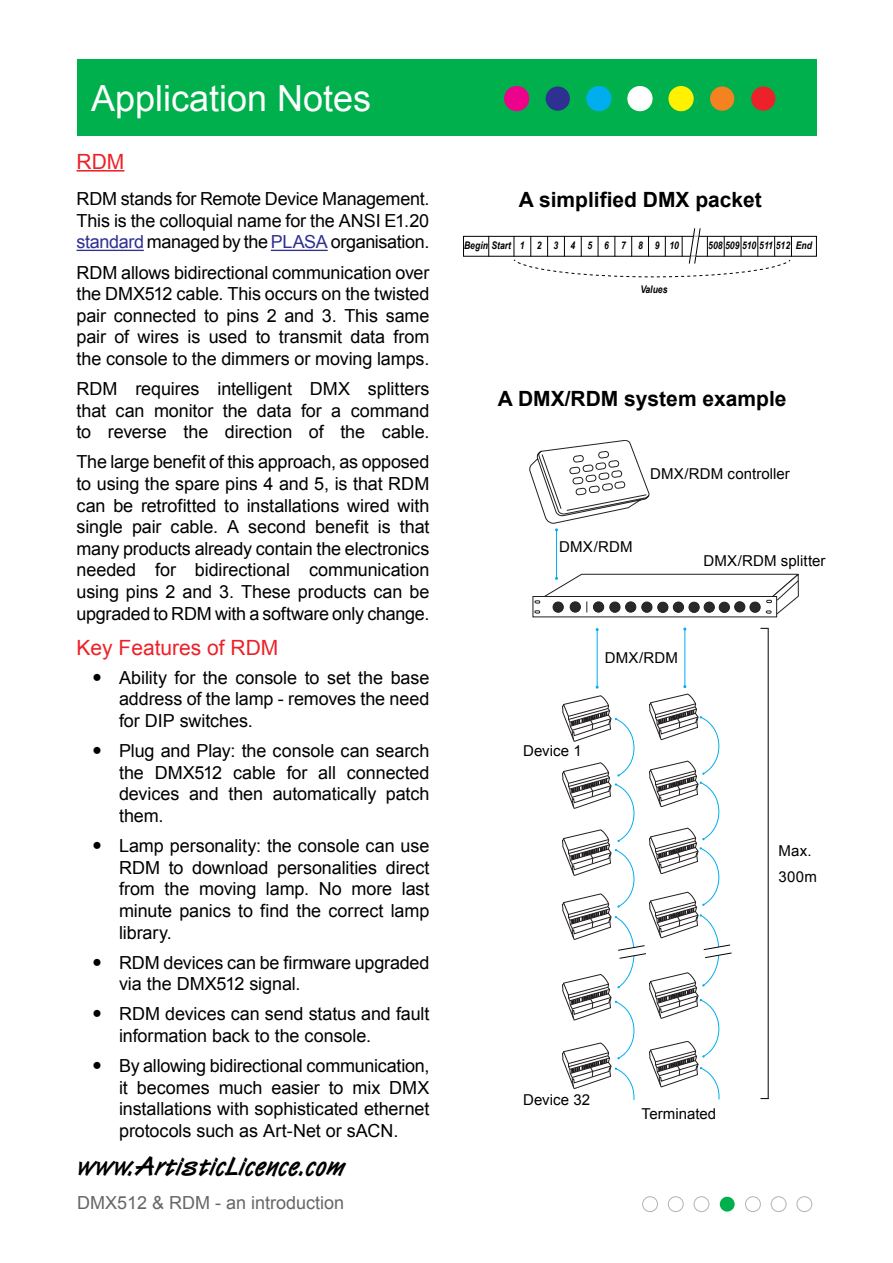
<style>
.page{position:relative;width:893px;height:1263px;background:#fff}
.page>*{position:absolute;margin:0;border:0;box-sizing:border-box;transform-origin:0 0}
.t1{font:36px "Arial";color:#fff}
.t2{font:27px "Van Dijk Bold Let Plain";color:#000}
.t3{font:700 21px "Arial";color:#000}
.Main_body{font:21px "Arial";color:#ed2129}
.Main_body-2{font:18px/21.6px "Arial";letter-spacing:-.01em;color:#000;text-align:justify}
.Bullet_list{font:18px/21.6px "Arial";letter-spacing:-.005em;color:#000;text-align:justify}
.t4{font:18px "Arial";color:#666}
.Main_body-3{font:15px "Arial";letter-spacing:.005em;color:#000}
.Body_Text_2{font:italic 700 10.5px "Arial Narrow";color:#000}
.s1{color:#2e3092}
</style>
<div class="page">
<div style="left:797px;top:1196px;width:15px;height:16px;border:1px solid #b3b3b3;border-radius:50%"></div>
<div style="left:771px;top:1196px;width:15px;height:16px;border:1px solid #b3b3b3;border-radius:50%"></div>
<div style="left:745px;top:1196px;width:16px;height:16px;border:1px solid #b3b3b3;border-radius:50%"></div>
<div style="left:720px;top:1197px;width:15px;height:14px;background:#00b04c;border-radius:50%"></div>
<div style="left:694px;top:1196px;width:15px;height:16px;border:1px solid #b3b3b3;border-radius:50%"></div>
<div style="left:668px;top:1196px;width:16px;height:16px;border:1px solid #b3b3b3;border-radius:50%"></div>
<div style="left:642px;top:1196px;width:16px;height:16px;border:1px solid #b3b3b3;border-radius:50%"></div>
<div style="left:77px;top:60px;width:739px;height:76px;background:#00b04c"></div>
<div style="left:751px;top:87px;width:24px;height:24px;background:#ed2129;border-radius:50%"></div>
<div style="left:710px;top:87px;width:24px;height:24px;background:#f58220;border-radius:50%"></div>
<div style="left:669px;top:87px;width:24px;height:24px;background:#fff101;border-radius:50%"></div>
<div style="left:669px;top:86px;width:24px;height:25px;border:1px solid #fff101;border-radius:50%"></div>
<div style="left:628px;top:87px;width:24px;height:24px;background:#fff;border-radius:50%"></div>
<div style="left:627px;top:86px;width:25px;height:25px;border:1px solid #fff;border-radius:50%"></div>
<div style="left:587px;top:87px;width:24px;height:24px;background:#00aeef;border-radius:50%"></div>
<div style="left:586px;top:86px;width:25px;height:25px;border:1px solid #00aeef;border-radius:50%"></div>
<div style="left:546px;top:87px;width:24px;height:24px;background:#2e3092;border-radius:50%"></div>
<div style="left:505px;top:87px;width:24px;height:24px;background:#ed028c;border-radius:50%"></div>
<div style="left:504px;top:86px;width:25px;height:25px;border:1px solid #ed028c;border-radius:50%"></div>
<hr style="left:77px;top:170px;width:47px;height:2px;background:#ed2129">
<hr style="left:77px;top:250px;width:67px;height:1px;background:#2e3092">
<hr style="left:271px;top:250px;width:57px;height:1px;background:#2e3092">
<svg style="left:463px;top:228px;width:354px;height:50px"></svg>
<hr style="left:556px;top:530px;width:1px;height:48px;background:#00aeef">
<svg style="left:534px;top:574px;width:265px;height:43px"></svg>
<svg style="left:529px;top:440px;width:120px;height:91px"></svg>
<hr style="left:597px;top:629px;width:1px;height:58px;background:#00aeef">
<hr style="left:684px;top:629px;width:1px;height:58px;background:#00aeef">
<svg style="left:562px;top:685px;width:170px;height:415px"></svg>
<hr style="left:768px;top:628px;width:1px;height:471px;background:#000">
<p class="t1" style="left:91px;top:79px;width:282px">Application Notes</p>
<p class="Main_body" style="left:77px;top:150px;width:49px">RDM</p>
<p class="Main_body-2" style="left:77px;top:188px;width:354px">RDM stands for Remote Device Management.<br>This is the colloquial name for the ANSI E1.20 <span class="s1">standard</span> managed by the <span class="s1">PLASA</span> organisation.</p>
<p class="Main_body-2" style="left:77px;top:262px;width:354px">RDM allows bidirectional communication over the DMX512 cable. This occurs on the twisted pair connected to pins 2 and 3. This same pair of wires is used to transmit data from the console to the dimmers or moving lamps.</p>
<p class="Main_body-2" style="left:77px;top:378px;width:354px">RDM requires intelligent DMX splitters that can monitor the data for a command to reverse the direction of the cable.</p>
<p class="Main_body-2" style="left:77px;top:451px;width:354px">The large benefit of this approach, as opposed to using the spare pins 4 and 5, is that RDM can be retrofitted to installations wired with single pair cable. A second benefit is that many products already contain the electronics needed for bidirectional communication using pins 2 and 3. These products can be upgraded to RDM with a software only change.</p>
<p class="Main_body" style="left:77px;top:636px;width:203px">Key Features of RDM</p>
<p class="Bullet_list" style="left:119px;top:667px;width:312px">Ability for the console to set the base address of the lamp - removes the need for DIP switches.</p>
<p class="Bullet_list" style="left:119px;top:740px;width:312px">Plug and Play: the console can search the DMX512 cable for all connected devices and then automatically patch them.</p>
<p class="Bullet_list" style="left:119px;top:835px;width:312px">Lamp personality: the console can use RDM to download personalities direct from the moving lamp. No more last minute panics to find the correct lamp library.</p>
<p class="Bullet_list" style="left:119px;top:952px;width:312px">RDM devices can be firmware upgraded via the DMX512 signal.</p>
<p class="Bullet_list" style="left:119px;top:1003px;width:312px">RDM devices can send status and fault information back to the console.</p>
<p class="Bullet_list" style="left:119px;top:1055px;width:312px">By allowing bidirectional communication, it becomes much easier to mix DMX installations with sophisticated ethernet protocols such as Art-Net or sACN.</p>
<p class="t2" style="left:77px;top:1149px;width:270px">www.ArtisticLicence.com</p>
<p class="t4" style="left:77px;top:1193px;width:269px">DMX512 &amp; RDM - an introduction</p>
<p class="t3" style="left:519px;top:188px;width:245px">A simplified DMX packet</p>
<p class="Body_Text_2" style="left:464px;top:239px;width:49px">Begin Start</p>
<p class="Body_Text_2" style="left:520px;top:239px;width:6px">1</p>
<p class="Body_Text_2" style="left:537px;top:239px;width:6px">2</p>
<p class="Body_Text_2" style="left:554px;top:239px;width:6px">3</p>
<p class="Body_Text_2" style="left:570px;top:239px;width:6px">4</p>
<p class="Body_Text_2" style="left:587px;top:239px;width:6px">5</p>
<p class="Body_Text_2" style="left:604px;top:239px;width:6px">6</p>
<p class="Body_Text_2" style="left:621px;top:239px;width:6px">7</p>
<p class="Body_Text_2" style="left:638px;top:239px;width:6px">8</p>
<p class="Body_Text_2" style="left:655px;top:239px;width:6px">9</p>
<p class="Body_Text_2" style="left:669px;top:239px;width:11px">10</p>
<p class="Body_Text_2" style="left:708px;top:239px;width:83px">508 509 510 511 512</p>
<p class="Body_Text_2" style="left:796px;top:239px;width:18px">End</p>
<p class="Body_Text_2" style="left:640px;top:283px;width:29px">Values</p>
<p class="t3" style="left:498px;top:387px;width:290px">A DMX/RDM system example</p>
<p class="Main_body-3" style="left:650px;top:466px;width:141px">DMX/RDM controller</p>
<p class="Main_body-3" style="left:559px;top:538px;width:75px">DMX/RDM</p>
<p class="Main_body-3" style="left:703px;top:552px;width:124px">DMX/RDM splitter</p>
<p class="Main_body-3" style="left:605px;top:649px;width:75px">DMX/RDM</p>
<p class="Main_body-3" style="left:523px;top:743px;width:60px">Device 1</p>
<p class="Main_body-3" style="left:778px;top:842px;width:34px">Max.</p>
<p class="Main_body-3" style="left:778px;top:869px;width:40px">300m</p>
<p class="Main_body-3" style="left:523px;top:1092px;width:68px">Device 32</p>
<p class="Main_body-3" style="left:641px;top:1106px;width:76px">Terminated</p>
</div>
